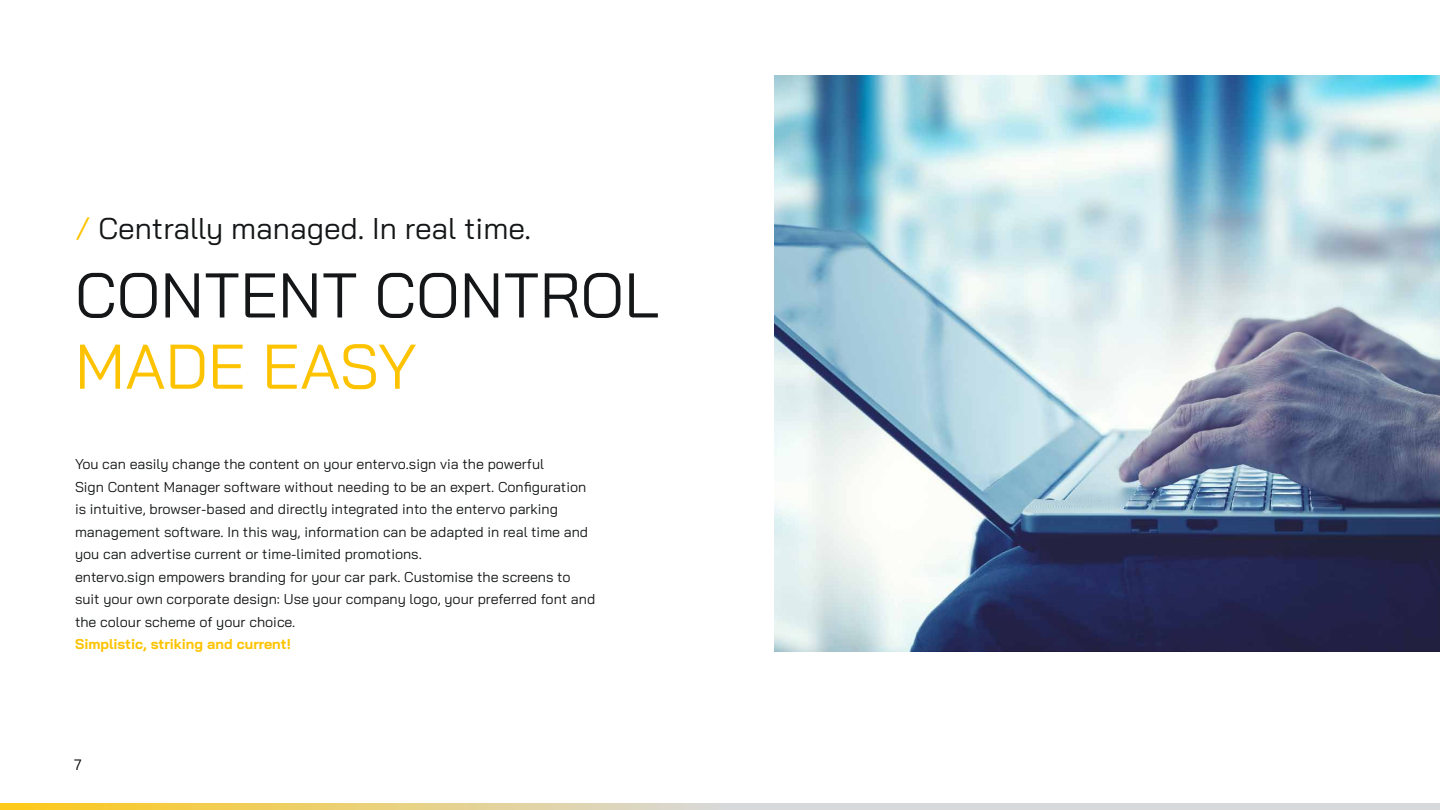
<style>
.page{position:relative;width:1440px;height:810px;background:#fff}
.page>*{position:absolute;margin:0;border:0;box-sizing:border-box;transform-origin:0 0}
.t1{font:63px "Bai Jamjuree";color:#141617}
.t2{font:63px "Bai Jamjuree";letter-spacing:-.005em;color:#fdc300}
.t3{font:30px "Bai Jamjuree";color:#141617}
.t4{font:15px "Bai Jamjuree";color:#000}
.t5{font:14.25px/22.5px "Bai Jamjuree";color:#141617}
.t6{font:700 14.25px "Bai Jamjuree";color:#fdc300}
.s1{color:#fdc300}
</style>
<div class="page">
<svg style="left:0;top:803px;width:1440px;height:7px;background:#e1d4a8"></svg>
<img style="left:774px;top:75px;width:666px;height:576px">
<h2 class="t3" style="left:75px;top:203px;width:458px"><span class="s1">/</span> Centrally managed. In real time.</h2>
<h1 class="t1" style="left:75px;top:242px;width:586px">CONTENT CONTROL</h1>
<h1 class="t2" style="left:75px;top:313px;width:343px">MADE EASY</h1>
<p class="t5" style="left:75px;top:453px;width:522px">You can easily change the content on your entervo.sign via the powerful<br>Sign Content Manager software without needing to be an expert. Configuration is intuitive, browser-based and directly integrated into the entervo parking management software. In this way, information can be adapted in real time and you can advertise current or time-limited promotions.<br>entervo.sign empowers branding for your car park. Customise the screens to suit your own corporate design: Use your company logo, your preferred font and the colour scheme of your choice.</p>
<p class="t6" style="left:75px;top:636px;width:217px">Simplistic, striking and current!</p>
<p class="t4" style="left:74px;top:752px;width:9px">7</p>
</div>
